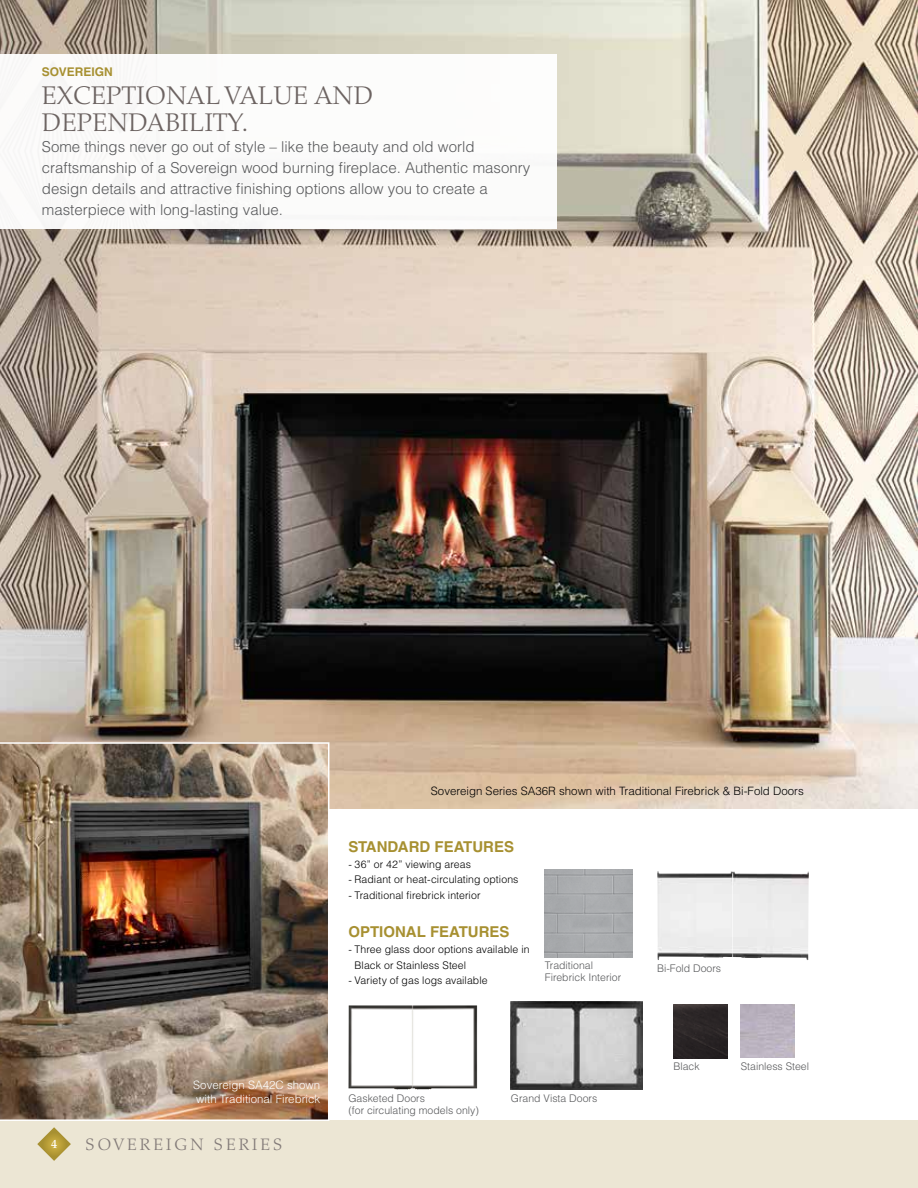
<style>
.page{position:relative;width:918px;height:1188px;background:#fff}
.page>*{position:absolute;margin:0;border:0;box-sizing:border-box;transform-origin:0 0}
.t1{font:300 25.5px/27.6px "Palatino LT Std";letter-spacing:.02em;color:#6c6361}
.t2{font:300 16.5px "Palatino LT Std";letter-spacing:.19em;color:#827a78}
.t3{font:300 15px/21px "Helvetica LT Std";color:#58595b}
.t4{font:700 15px "Helvetica LT Std";color:#a79031}
.t5{font:700 12px "Helvetica LT Std";color:#a79031}
.t6{font:500 12px "Palatino LT Std";color:#fff}
.t7{font:300 11.55px "Helvetica LT Std";color:#000}
.t8{font:300 11.55px/13.8px "Helvetica LT Std";color:#fff}
.t9{font:300 10.5px/15.6px "Helvetica LT Std";letter-spacing:.01em;color:#000}
.t10{font:300 10.5px/12px "Helvetica LT Std";color:#58595b}
</style>
<div class="page">
<div style="left:0;top:1120px;width:918px;height:68px;background:#ece6d4"></div>
<img style="left:0;top:0;width:918px;height:809px">
<div style="left:0;top:54px;width:557px;height:175px;background:#fff"></div>
<img style="left:545px;top:869px;width:88px;height:88px">
<img style="left:657px;top:871px;width:152px;height:89px">
<img style="left:348px;top:1005px;width:129px;height:85px">
<img style="left:511px;top:1002px;width:132px;height:88px">
<img style="left:0;top:742px;width:329px;height:379px">
<img style="left:673px;top:1004px;width:54px;height:54px">
<svg style="left:37px;top:1127px;width:34px;height:34px"></svg>
<p class="t5" style="left:42px;top:65px;width:72px">SOVEREIGN</p>
<h1 class="t1" style="left:42px;top:82px;width:333px">EXCEPTIONAL VALUE AND<br>DEPENDABILITY.</h1>
<p class="t3" style="left:42px;top:136px;width:490px">Some things never go out of style – like the beauty and old world craftsmanship of a Sovereign wood burning fireplace. Authentic masonry design details and attractive finishing options allow you to create a masterpiece with long-lasting value.</p>
<p class="t7" style="left:431px;top:784px;width:374px">Sovereign Series SA36R shown with Traditional Firebrick &amp; Bi-Fold Doors</p>
<p class="t4" style="left:348px;top:838px;width:167px">STANDARD FEATURES</p>
<p class="t9" style="left:348px;top:856px;width:124px">- 36” or 42” viewing areas</p>
<p class="t9" style="left:348px;top:872px;width:172px">- Radiant or heat-circulating options</p>
<p class="t9" style="left:348px;top:887px;width:134px">- Traditional firebrick interior</p>
<p class="t4" style="left:348px;top:923px;width:163px">OPTIONAL FEATURES</p>
<p class="t9" style="left:354px;top:941px;width:177px;text-indent:-6px">- Three glass door options available in<br>Black or Stainless Steel</p>
<p class="t9" style="left:348px;top:973px;width:141px">- Variety of gas logs available</p>
<p class="t10" style="left:545px;top:959px;width:78px">Traditional<br>Firebrick Interior</p>
<p class="t10" style="left:657px;top:962px;width:66px">Bi-Fold Doors</p>
<p class="t8" style="left:193px;top:1078px;width:128px">Sovereign SA42C shown with Traditional Firebrick</p>
<p class="t6" style="left:51px;top:1137px;width:7px">4</p>
<p class="t2" style="left:85px;top:1135px;width:199px">SOVEREIGN SERIES</p>
<p class="t10" style="left:348px;top:1092px;width:132px">Gasketed Doors<br>(for circulating models only)</p>
<p class="t10" style="left:511px;top:1092px;width:88px">Grand Vista Doors</p>
<p class="t10" style="left:673px;top:1060px;width:28px">Black</p>
<p class="t10" style="left:741px;top:1060px;width:70px">Stainless Steel</p>
</div>
